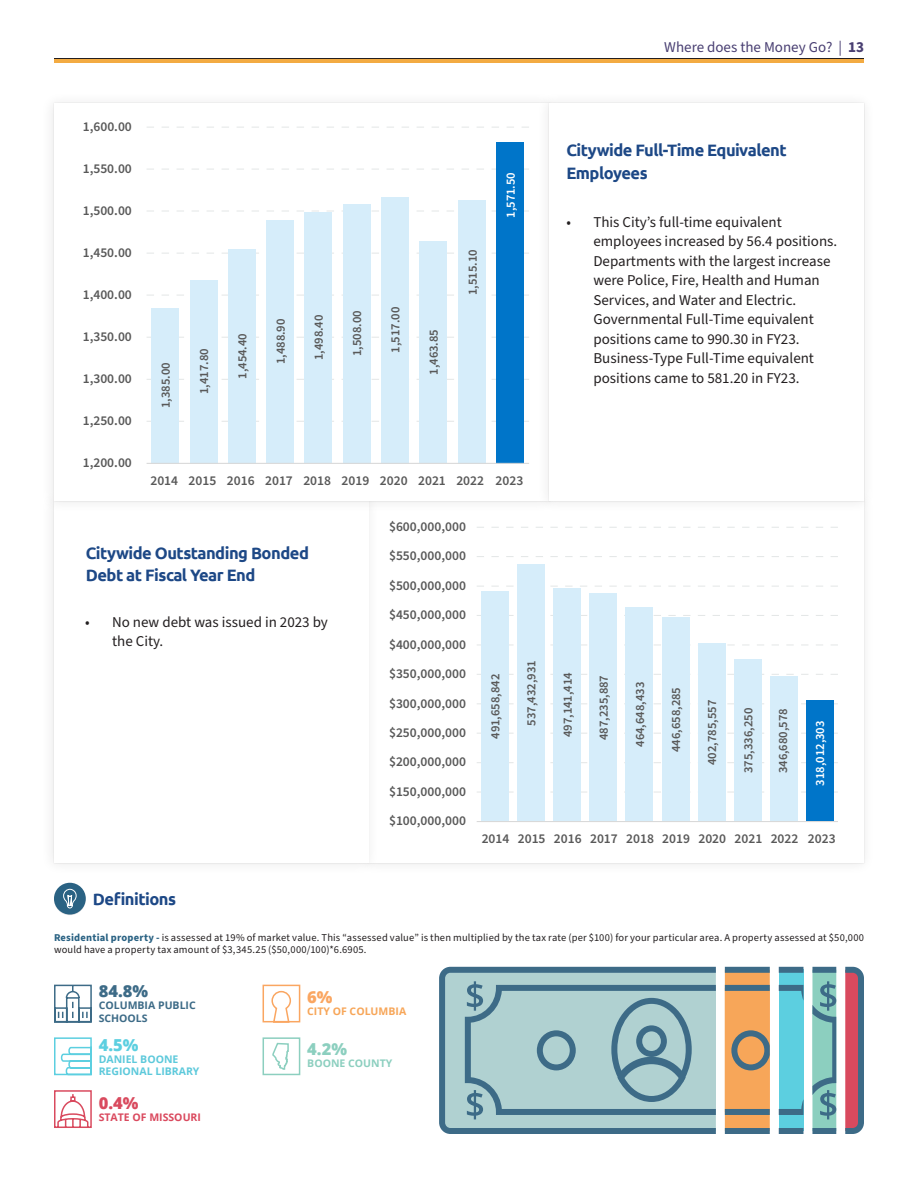
<style>
.page{position:relative;width:918px;height:1188px;background:#fff}
.page>*{position:absolute;margin:0;border:0;box-sizing:border-box;transform-origin:0 0}
.t1{font:700 16.5px/22.5px "Ubuntu";letter-spacing:-.03em;color:#1d4886}
.t2{font:800 16.5px "Open Sans";color:#3d6b87}
.t3{font:800 16.5px "Open Sans";color:#d94a5e}
.t4{font:800 16.5px "Open Sans";color:#5ccfe0}
.t5{font:800 16.5px "Open Sans";color:#8ccfbf}
.t6{font:800 16.5px "Open Sans";color:#faa661}
.t7{font:15px/19.5px "Source Sans Pro";color:#231f20}
.t8{font:15px "Source Sans Pro";color:#493f72}
.t9{font:600 13.5px "Source Sans Pro";color:#595959}
.t10{font:600 12.6px "Source Sans Pro";color:#595959}
.t11{font:600 12.6px "Source Sans Pro";color:#fff}
.Notes_Definitions{font:10.5px/12px "Source Sans Pro";letter-spacing:.02em;color:#231f20}
.t12{font:700 10.5px/12px "Open Sans";color:#5dc9db}
.t13{font:700 10.5px/12.6px "Open Sans";color:#3d6b87}
.t14{font:700 10.5px "Open Sans";color:#da495e}
.t15{font:700 10.5px "Open Sans";color:#f7a659}
.t16{font:700 10.5px "Open Sans";color:#8ccfbf}
.s1{font-weight:700}
.s2{font-weight:700;color:#2a6283}
</style>
<div class="page">
<div style="left:355px;top:489px;width:520px;height:386px;background:#231f20;opacity:.1"></div>
<div style="left:368px;top:501px;width:496px;height:362px;background:#fff"></div>
<hr style="left:54px;top:58px;width:810px;height:1px;background:#231f20">
<div style="left:54px;top:883px;width:32px;height:32px;background:#2a6283;border-radius:50%"></div>
<svg style="left:63px;top:889px;width:14px;height:20px"></svg>
<svg style="left:477px;top:792px;width:361px;height:1px"></svg>
<svg style="left:477px;top:762px;width:361px;height:1px"></svg>
<svg style="left:477px;top:733px;width:361px;height:1px"></svg>
<svg style="left:477px;top:703px;width:361px;height:1px"></svg>
<svg style="left:477px;top:674px;width:361px;height:1px"></svg>
<svg style="left:477px;top:645px;width:361px;height:1px"></svg>
<svg style="left:477px;top:615px;width:361px;height:1px"></svg>
<svg style="left:477px;top:586px;width:361px;height:1px"></svg>
<svg style="left:477px;top:556px;width:361px;height:1px"></svg>
<svg style="left:477px;top:527px;width:361px;height:1px"></svg>
<div style="left:770px;top:676px;width:28px;height:146px;background:#d6edfa"></div>
<div style="left:806px;top:700px;width:28px;height:122px;background:#0075c9"></div>
<div style="left:481px;top:591px;width:28px;height:231px;background:#d6edfa"></div>
<div style="left:517px;top:564px;width:28px;height:258px;background:#d6edfa"></div>
<div style="left:553px;top:588px;width:28px;height:234px;background:#d6edfa"></div>
<div style="left:589px;top:593px;width:28px;height:229px;background:#d6edfa"></div>
<div style="left:626px;top:607px;width:27px;height:215px;background:#d6edfa"></div>
<div style="left:662px;top:617px;width:28px;height:205px;background:#d6edfa"></div>
<div style="left:698px;top:643px;width:28px;height:179px;background:#d6edfa"></div>
<div style="left:734px;top:659px;width:28px;height:163px;background:#d6edfa"></div>
<hr style="left:477px;top:821px;width:361px;height:1px;background:#d9d9d9">
<div style="left:41px;top:489px;width:339px;height:386px;background:#fbfbfb"></div>
<div style="left:54px;top:501px;width:314px;height:362px;background:#fff"></div>
<div style="left:41px;top:91px;width:520px;height:422px;background:#fbfbfb"></div>
<div style="left:54px;top:104px;width:496px;height:397px;background:#fff"></div>
<svg style="left:147px;top:421px;width:382px;height:1px"></svg>
<svg style="left:147px;top:379px;width:382px;height:1px"></svg>
<svg style="left:147px;top:337px;width:382px;height:1px"></svg>
<svg style="left:147px;top:295px;width:382px;height:1px"></svg>
<svg style="left:147px;top:253px;width:382px;height:1px"></svg>
<svg style="left:147px;top:211px;width:382px;height:1px"></svg>
<svg style="left:147px;top:169px;width:382px;height:1px"></svg>
<svg style="left:147px;top:127px;width:382px;height:1px"></svg>
<div style="left:458px;top:200px;width:28px;height:263px;background:#d6edfa"></div>
<div style="left:496px;top:142px;width:28px;height:321px;background:#0075c9"></div>
<div style="left:151px;top:308px;width:28px;height:155px;background:#d6edfa"></div>
<div style="left:190px;top:280px;width:28px;height:183px;background:#d6edfa"></div>
<div style="left:228px;top:249px;width:28px;height:214px;background:#d6edfa"></div>
<div style="left:266px;top:220px;width:28px;height:243px;background:#d6edfa"></div>
<div style="left:304px;top:212px;width:28px;height:251px;background:#d6edfa"></div>
<div style="left:343px;top:204px;width:28px;height:259px;background:#d6edfa"></div>
<div style="left:381px;top:197px;width:28px;height:266px;background:#d6edfa"></div>
<div style="left:419px;top:241px;width:28px;height:222px;background:#d6edfa"></div>
<hr style="left:147px;top:463px;width:382px;height:1px;background:#d9d9d9">
<div style="left:536px;top:91px;width:339px;height:422px;background:#231f20;opacity:.1"></div>
<div style="left:550px;top:104px;width:314px;height:397px;background:#fff"></div>
<hr style="left:54px;top:59px;width:810px;height:4px;background:#f3ab42">
<svg style="left:439px;top:967px;width:425px;height:167px;background:#96a7b3"></svg>
<svg style="left:465px;top:985px;width:347px;height:130px"></svg>
<svg style="left:725px;top:970px;width:45px;height:161px;background:#d29a62"></svg>
<svg style="left:467px;top:981px;width:249px;height:138px;background:#98bbc1"></svg>
<svg style="left:812px;top:970px;width:25px;height:161px;background:#7ab4b1"></svg>
<svg style="left:54px;top:1090px;width:38px;height:38px"></svg>
<svg style="left:262px;top:984px;width:39px;height:39px"></svg>
<svg style="left:54px;top:1037px;width:38px;height:39px"></svg>
<svg style="left:54px;top:984px;width:38px;height:39px"></svg>
<svg style="left:262px;top:1037px;width:39px;height:39px"></svg>
<p class="t9" style="left:83px;top:118px;width:51px">1,600.00</p>
<p class="t9" style="left:83px;top:159px;width:51px">1,550.00</p>
<p class="t9" style="left:83px;top:201px;width:51px">1,500.00</p>
<p class="t9" style="left:83px;top:243px;width:51px">1,450.00</p>
<p class="t9" style="left:83px;top:285px;width:51px">1,400.00</p>
<p class="t9" style="left:83px;top:327px;width:51px">1,350.00</p>
<p class="t9" style="left:83px;top:370px;width:51px">1,300.00</p>
<p class="t9" style="left:83px;top:412px;width:51px">1,250.00</p>
<p class="t9" style="left:83px;top:454px;width:51px">1,200.00</p>
<p class="t10" style="left:157px;top:408px;width:47px;rotate:-90deg">1,385.00</p>
<p class="t10" style="left:196px;top:394px;width:47px;rotate:-90deg">1,417.80</p>
<p class="t10" style="left:234px;top:379px;width:47px;rotate:-90deg">1,454.40</p>
<p class="t10" style="left:272px;top:364px;width:47px;rotate:-90deg">1,488.90</p>
<p class="t10" style="left:310px;top:360px;width:47px;rotate:-90deg">1,498.40</p>
<p class="t10" style="left:349px;top:356px;width:47px;rotate:-90deg">1,508.00</p>
<p class="t10" style="left:387px;top:353px;width:47px;rotate:-90deg">1,517.00</p>
<p class="t10" style="left:425px;top:375px;width:47px;rotate:-90deg">1,463.85</p>
<p class="t10" style="left:464px;top:295px;width:47px;rotate:-90deg">1,515.10</p>
<p class="t11" style="left:502px;top:218px;width:47px;rotate:-90deg">1,571.50</p>
<p class="t9" style="left:150px;top:471px;width:374px">2014 2015 2016 2017 2018 2019 2020 2021 2022 2023</p>
<p class="t9" style="left:389px;top:517px;width:78px">$600,000,000</p>
<p class="t1" style="left:86px;top:541px;width:225px">Citywide Outstanding Bonded<br>Debt at Fiscal Year End</p>
<p class="t7" style="left:112px;top:612px;width:217px;text-indent:-27px">• No new debt was issued in 2023 by the City.</p>
<p class="t9" style="left:389px;top:547px;width:78px">$550,000,000</p>
<p class="t9" style="left:389px;top:576px;width:78px">$500,000,000</p>
<p class="t9" style="left:389px;top:606px;width:78px">$450,000,000</p>
<p class="t9" style="left:389px;top:635px;width:78px">$400,000,000</p>
<p class="t8" style="left:664px;top:37px;width:201px">Where does the Money Go? | <span class="s1">13</span></p>
<p class="t1" style="left:566px;top:139px;width:222px">Citywide Full-Time Equivalent</p>
<p class="t1" style="left:566px;top:161px;width:83px">Employees</p>
<p class="t7" style="left:593px;top:213px;width:245px;text-indent:-27px">• This City’s full-time equivalent employees increased by 56.4 positions.<br>Departments with the largest increase were Police, Fire, Health and Human Services, and Water and Electric.<br>Governmental Full-Time equivalent positions came to 990.30 in FY23.<br>Business-Type Full-Time equivalent positions came to 581.20 in FY23.</p>
<p class="t9" style="left:389px;top:665px;width:78px">$350,000,000</p>
<p class="t9" style="left:389px;top:694px;width:78px">$300,000,000</p>
<p class="t9" style="left:389px;top:723px;width:78px">$250,000,000</p>
<p class="t9" style="left:389px;top:753px;width:78px">$200,000,000</p>
<p class="t9" style="left:389px;top:782px;width:78px">$150,000,000</p>
<p class="t9" style="left:389px;top:812px;width:78px">$100,000,000</p>
<p class="t10" style="left:487px;top:739px;width:67px;rotate:-90deg">491,658,842</p>
<p class="t10" style="left:523px;top:726px;width:67px;rotate:-90deg">537,432,931</p>
<p class="t10" style="left:559px;top:737px;width:67px;rotate:-90deg">497,141,414</p>
<p class="t10" style="left:595px;top:740px;width:67px;rotate:-90deg">487,235,887</p>
<p class="t10" style="left:631px;top:747px;width:67px;rotate:-90deg">464,648,433</p>
<p class="t10" style="left:668px;top:752px;width:67px;rotate:-90deg">446,658,285</p>
<p class="t10" style="left:704px;top:765px;width:67px;rotate:-90deg">402,785,557</p>
<p class="t10" style="left:740px;top:773px;width:67px;rotate:-90deg">375,336,250</p>
<p class="t10" style="left:775px;top:773px;width:67px;rotate:-90deg">346,680,578</p>
<p class="t11" style="left:812px;top:786px;width:67px;rotate:-90deg">318,012,303</p>
<p class="t9" style="left:482px;top:829px;width:356px">2014 2015 2016 2017 2018 2019 2020 2021 2022 2023</p>
<p class="t1" style="left:93px;top:888px;width:85px">Definitions</p>
<p class="Notes_Definitions" style="left:54px;top:932px;width:812px"><span class="s2">Residential property -</span> is assessed at 19% of market value. This “assessed value” is then multiplied by the tax rate (per $100) for your particular area. A property assessed at $50,000 would have a property tax amount of $3,345.25 ($50,000/100)*6.6905.</p>
<p class="t2" style="left:99px;top:979px;width:51px">84.8%</p>
<p class="t13" style="left:99px;top:999px;width:98px">COLUMBIA PUBLIC<br>SCHOOLS</p>
<p class="t4" style="left:99px;top:1033px;width:41px">4.5%</p>
<p class="t5" style="left:307px;top:1037px;width:41px">4.2%</p>
<p class="t16" style="left:307px;top:1056px;width:87px">BOONE COUNTY</p>
<p class="t6" style="left:307px;top:984px;width:27px">6%</p>
<p class="t15" style="left:307px;top:1004px;width:101px">CITY OF COLUMBIA</p>
<p class="t12" style="left:99px;top:1053px;width:102px">DANIEL BOONE<br>REGIONAL LIBRARY</p>
<p class="t14" style="left:99px;top:1109px;width:104px">STATE OF MISSOURI</p>
<p class="t3" style="left:99px;top:1090px;width:41px">0.4%</p>
</div>
